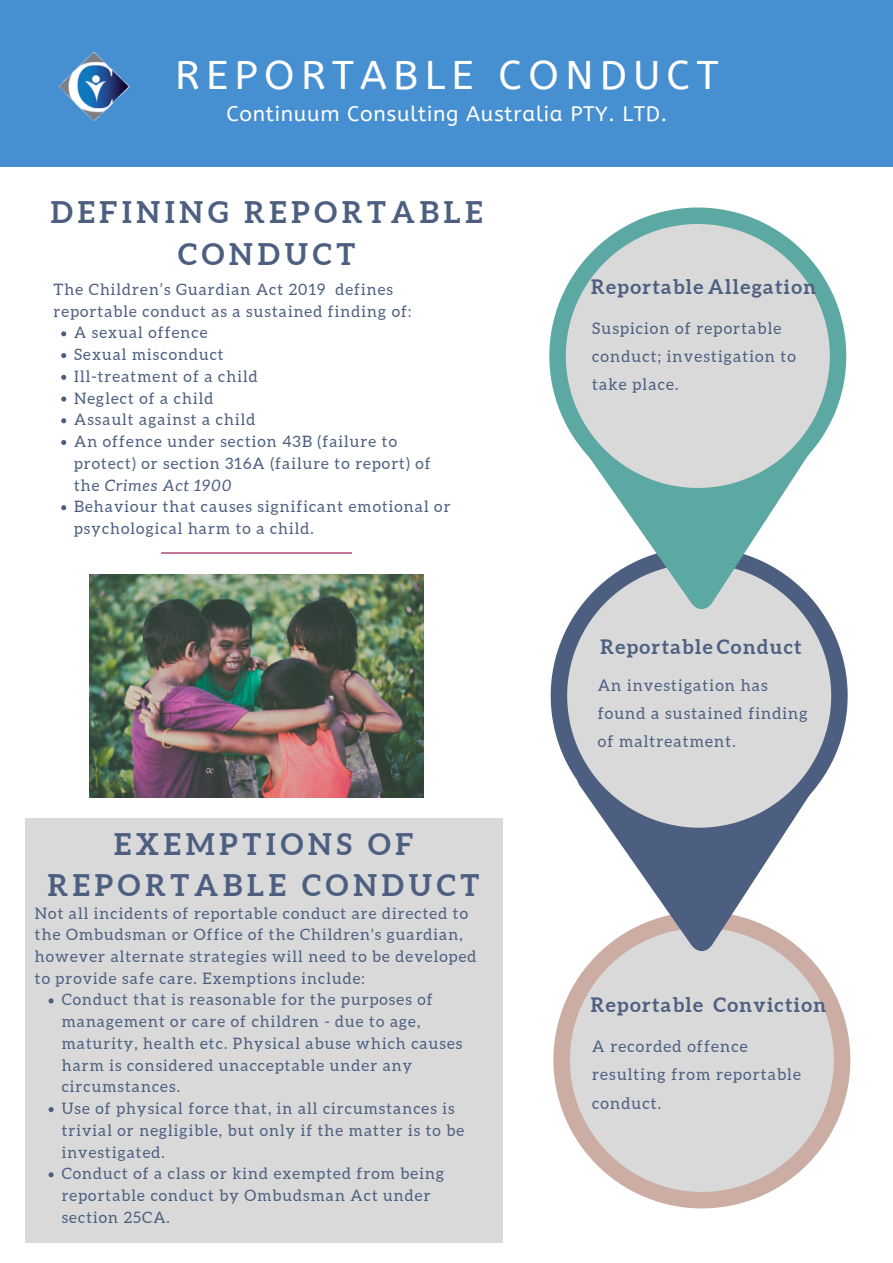
<style>
.page{position:relative;width:893px;height:1263px;background:#fff}
.page>*{position:absolute;margin:0;border:0;box-sizing:border-box;transform-origin:0 0}
.t1{font:39.9px "A Bee Zee";letter-spacing:.16em;color:#fff}
.t2{font:700 29.78px/41.6px "Aleo";letter-spacing:.16em;color:#4d5f81;text-align:center}
.t3{font:21px "A Bee Zee";letter-spacing:.03em;color:#fff}
.t4{font:700 19.88px "Aleo";letter-spacing:.07em;color:#4d5f81}
.t5{font:16.05px/28.3px "Aleo";letter-spacing:.07em;color:#4d5f81}
.t6{font:15.75px/21.8px "Aleo";letter-spacing:.07em;color:#4d5f81}
.s1{font-style:italic}
</style>
<div class="page">
<div style="left:0;top:0;width:893px;height:167px;background:#468fd1"></div>
<img style="left:60px;top:52px;width:71px;height:69px">
<div style="left:26px;top:818px;width:477px;height:424px;background:#d9d9d9"></div>
<svg style="left:551px;top:627px;width:296px;height:137px;fill:#4d5f81"></svg>
<svg style="left:553px;top:992px;width:297px;height:216px"></svg>
<svg style="left:570px;top:953px;width:264px;height:239px;background:#dad6d5"></svg>
<svg style="left:549px;top:207px;width:297px;height:217px"></svg>
<svg style="left:599px;top:828px;width:206px;height:125px"></svg>
<svg style="left:567px;top:611px;width:264px;height:217px;background:#cbcdd1"></svg>
<svg style="left:577px;top:488px;width:244px;height:123px"></svg>
<svg style="left:566px;top:224px;width:264px;height:264px;background:#ccd6d5"></svg>
<img style="left:89px;top:574px;width:335px;height:223px">
<svg style="left:61px;top:331px;width:5px;height:5px"></svg>
<svg style="left:61px;top:353px;width:5px;height:5px"></svg>
<svg style="left:61px;top:375px;width:5px;height:5px"></svg>
<svg style="left:61px;top:396px;width:5px;height:6px"></svg>
<svg style="left:61px;top:418px;width:5px;height:5px"></svg>
<svg style="left:61px;top:440px;width:5px;height:5px"></svg>
<svg style="left:61px;top:505px;width:5px;height:5px"></svg>
<svg style="left:49px;top:998px;width:5px;height:5px"></svg>
<svg style="left:49px;top:1107px;width:5px;height:5px"></svg>
<svg style="left:49px;top:1172px;width:5px;height:5px"></svg>
<hr style="left:161px;top:553px;width:190px;height:1px;background:#c57697">
<h1 class="t1" style="left:175px;top:52px;width:545px">REPORTABLE CONDUCT</h1>
<h3 class="t3" style="left:226px;top:101px;width:442px">Continuum Consulting Australia PTY. LTD.</h3>
<h2 class="t2" style="left:51px;top:191px;width:433px">DEFINING REPORTABLE<br>CONDUCT</h2>
<p class="t6" style="left:54px;top:278px;width:359px">The Children’s Guardian Act 2019 defines reportable conduct as a sustained finding of:</p>
<p class="t6" style="left:74px;top:322px;width:378px">A sexual offence<br>Sexual misconduct<br>Ill-treatment of a child<br>Neglect of a child<br>Assault against a child<br>An offence under section 43B (failure to protect) or section 316A (failure to report) of the <span class="s1">Crimes Act 1900<br></span>Behaviour that causes significant emotional or psychological harm to a child.</p>
<h2 class="t2" style="left:48px;top:823px;width:433px">EXEMPTIONS OF<br>REPORTABLE CONDUCT</h2>
<p class="t6" style="left:35px;top:902px;width:443px">Not all incidents of reportable conduct are directed to the Ombudsman or Office of the Children's guardian, however alternate strategies will need to be developed to provide safe care. Exemptions include:</p>
<p class="t6" style="left:62px;top:989px;width:404px">Conduct that is reasonable for the purposes of management or care of children - due to age, maturity, health etc. Physical abuse which causes harm is considered unacceptable under any circumstances.<br>Use of physical force that, in all circumstances is trivial or negligible, but only if the matter is to be investigated.<br>Conduct of a class or kind exempted from being reportable conduct by Ombudsman Act under section 25CA.</p>
<p class="t4" style="left:591px;top:275px;width:226px">Reportable Allegation</p>
<p class="t5" style="left:592px;top:314px;width:205px">Suspicion of reportable conduct; investigation to take place.</p>
<p class="t4" style="left:600px;top:636px;width:203px">Reportable Conduct</p>
<p class="t5" style="left:598px;top:671px;width:211px">An investigation has found a sustained finding of maltreatment.</p>
<p class="t4" style="left:591px;top:993px;width:237px">Reportable Conviction</p>
<p class="t5" style="left:592px;top:1032px;width:210px">A recorded offence resulting from reportable conduct.</p>
</div>
